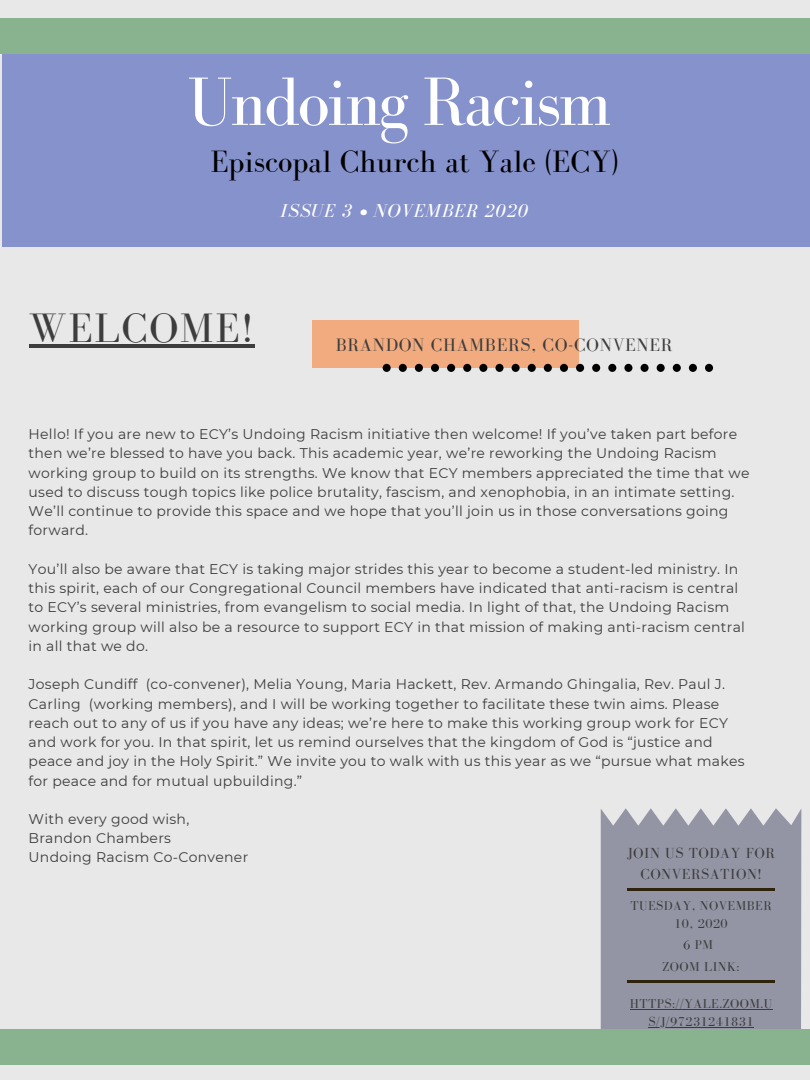
<style>
.page{position:relative;width:810px;height:1080px;background:#e8e8e8}
.page>*{position:absolute;margin:0;border:0;box-sizing:border-box;transform-origin:0 0}
.t1{font:70.38px "Bodoni FLF";letter-spacing:-.04em;color:#fff}
.t2{font:42.38px "Bodoni FLF";letter-spacing:.04em;color:#3d3d3d}
.t3{font:31.75px "Bodoni FLF";color:#000}
.t4{font:italic 19.25px "Bodoni FLF";letter-spacing:.04em;color:#fff}
.t5{font:18.5px "Bodoni FLF";letter-spacing:.04em;color:#3d3d3d}
.t6{font:15px/20.6px "Bodoni FLF";letter-spacing:.04em;color:#3d3d3d;text-align:center}
.t7{font:14px/19.2px "Montserrat";letter-spacing:.02em;color:#3d3d3d}
.t8{font:13.25px/18.5px "Bodoni FLF";letter-spacing:.04em;color:#3d3d3d;text-align:center}
</style>
<div class="page">
<div style="left:2px;top:38px;width:808px;height:208px;background:#8692cb"></div>
<div style="left:0;top:18px;width:810px;height:35px;background:#89b28e"></div>
<div style="left:601px;top:808px;width:200px;height:221px;background:#9395a4"></div>
<hr style="left:630px;top:1009px;width:143px;height:1px;background:#3d3d3d">
<hr style="left:648px;top:1027px;width:106px;height:1px;background:#3d3d3d">
<hr style="left:29px;top:344px;width:226px;height:4px;background:#3d3d3d">
<div style="left:313px;top:321px;width:266px;height:47px;background:#f1ab7f"></div>
<div style="left:0;top:1029px;width:810px;height:35px;background:#89b28e"></div>
<svg style="left:383px;top:364px;width:330px;height:8px"></svg>
<hr style="left:628px;top:888px;width:147px;height:2px;background:#2e240d">
<hr style="left:628px;top:981px;width:147px;height:2px;background:#2e240d">
<h1 class="t1" style="left:188px;top:63px;width:426px">Undoing Racism</h1>
<h3 class="t3" style="left:210px;top:144px;width:409px">Episcopal Church at Yale (ECY)</h3>
<h3 class="t4" style="left:280px;top:200px;width:249px">ISSUE 3 • NOVEMBER 2020</h3>
<h2 class="t2" style="left:29px;top:305px;width:226px">WELCOME!</h2>
<h3 class="t5" style="left:336px;top:334px;width:338px">BRANDON CHAMBERS, CO-CONVENER</h3>
<p class="t7" style="left:29px;top:425px;width:722px">Hello! If you are new to ECY’s Undoing Racism initiative then welcome! If you’ve taken part before then we’re blessed to have you back. This academic year, we’re reworking the Undoing Racism working group to build on its strengths. We know that ECY members appreciated the time that we used to discuss tough topics like police brutality, fascism, and xenophobia, in an intimate setting.<br>We’ll continue to provide this space and we hope that you’ll join us in those conversations going forward.</p>
<p class="t7" style="left:29px;top:559px;width:718px">You’ll also be aware that ECY is taking major strides this year to become a student-led ministry. In this spirit, each of our Congregational Council members have indicated that anti-racism is central to ECY’s several ministries, from evangelism to social media. In light of that, the Undoing Racism working group will also be a resource to support ECY in that mission of making anti-racism central in all that we do.</p>
<p class="t7" style="left:29px;top:675px;width:718px">Joseph Cundiff (co-convener), Melia Young, Maria Hackett, Rev. Armando Ghingalia, Rev. Paul J.<br>Carling (working members), and I will be working together to facilitate these twin aims. Please reach out to any of us if you have any ideas; we’re here to make this working group work for ECY and work for you. In that spirit, let us remind ourselves that the kingdom of God is “justice and peace and joy in the Holy Spirit.” We invite you to walk with us this year as we “pursue what makes for peace and for mutual upbuilding.”</p>
<p class="t7" style="left:29px;top:809px;width:221px">With every good wish,<br>Brandon Chambers<br>Undoing Racism Co-Convener</p>
<p class="t6" style="left:627px;top:843px;width:149px">JOIN US TODAY FOR<br>CONVERSATION!</p>
<p class="t8" style="left:630px;top:896px;width:143px;line-height:17.9px">TUESDAY, NOVEMBER<br>10, 2020</p>
<p class="t8" style="left:683px;top:936px;width:31px">6 PM</p>
<p class="t8" style="left:663px;top:957px;width:79px">ZOOM LINK:</p>
<p class="t8" style="left:630px;top:994px;width:144px">HTTPS://YALE.ZOOM.U<br>S/J/97231241831</p>
</div>
